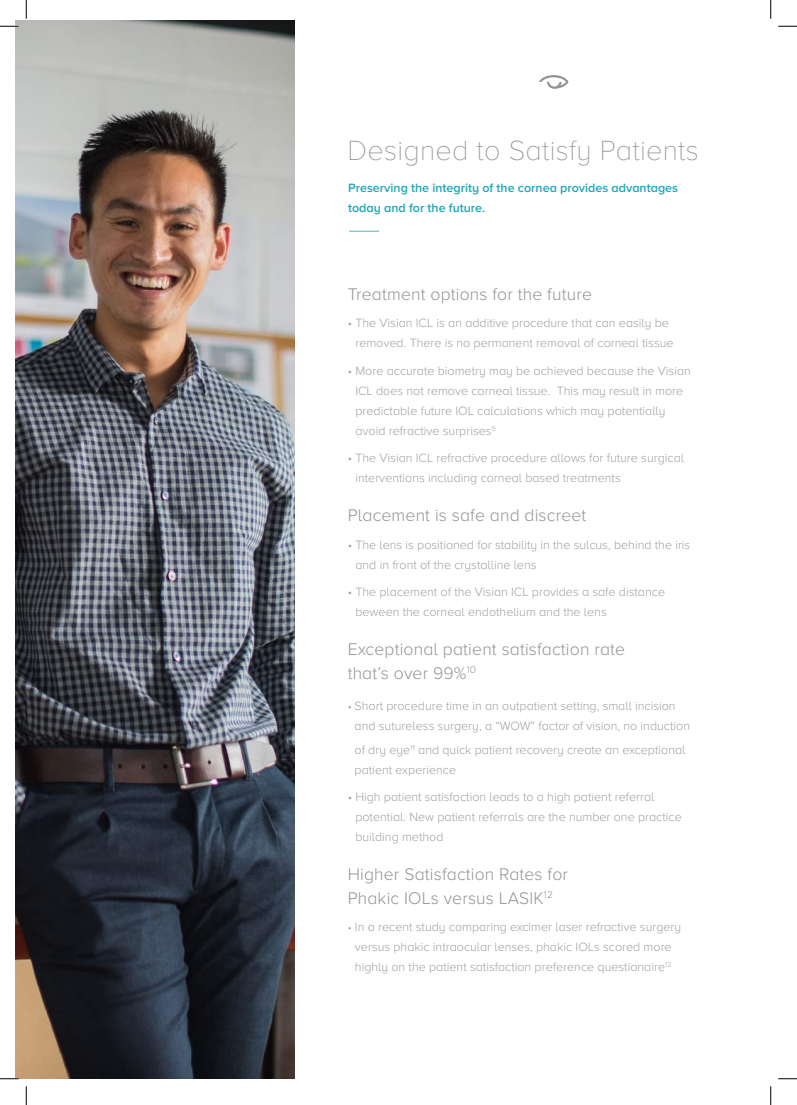
<style>
.page{position:relative;width:797px;height:1105px;background:#fff}
.page>*{position:absolute;margin:0;border:0;box-sizing:border-box;transform-origin:0 0}
.t1{font:100 28.75px "Proxima Nova A";letter-spacing:.01em;color:#919495}
.t2{font:300 17.5px/23.8px "Proxima Nova A";letter-spacing:.01em;color:#919495}
.t3{font:300 12.5px/20px "Proxima Nova A";color:#9ea1a2}
.t4{font:600 12.5px/20px "Proxima Nova A";color:#1aa8ba}
.s1{font-size:11.25px}
</style>
<div class="page">
<svg style="left:539px;top:75px;width:29px;height:14px"></svg>
<hr style="left:349px;top:231px;width:30px;height:1px;background:#55b6b3">
<img style="left:16px;top:20px;width:279px;height:1059px">
<svg style="left:0;top:25px;width:19px;height:2px"></svg>
<svg style="left:778px;top:25px;width:19px;height:2px"></svg>
<svg style="left:0;top:1078px;width:19px;height:1px"></svg>
<svg style="left:778px;top:1078px;width:19px;height:1px"></svg>
<svg style="left:25px;top:0;width:2px;height:19px"></svg>
<svg style="left:25px;top:1086px;width:2px;height:19px"></svg>
<svg style="left:770px;top:0;width:1px;height:19px"></svg>
<svg style="left:770px;top:1086px;width:1px;height:19px"></svg>
<h1 class="t1" style="left:347px;top:133px;width:353px">Designed to Satisfy Patients</h1>
<p class="t4" style="left:348px;top:178px;width:331px">Preserving the integrity of the cornea provides advantages today and for the future.</p>
<h2 class="t2" style="left:348px;top:282px;width:246px">Treatment options for the future</h2>
<p class="t3" style="left:355px;top:313px;width:320px;text-indent:-8px">• The Visian ICL is an additive procedure that can easily be removed. There is no permanent removal of corneal tissue</p>
<p class="t3" style="left:355px;top:361px;width:337px;text-indent:-8px">• More accurate biometry may be achieved because the Visian ICL does not remove corneal tissue. This may result in more predictable future IOL calculations which may potentially avoid refractive surprises<sup>9</sup></p>
<p class="t3" style="left:355px;top:448px;width:330px;text-indent:-8px">• The Visian ICL refractive procedure allows for future surgical interventions including corneal based treatments</p>
<h2 class="t2" style="left:348px;top:504px;width:240px">Placement is safe and discreet</h2>
<p class="t3" style="left:355px;top:535px;width:336px;text-indent:-8px">• The lens is positioned for stability in the sulcus, behind the iris and in front of the crystalline lens</p>
<p class="t3" style="left:355px;top:582px;width:311px;text-indent:-8px">• The placement of the Visian ICL provides a safe distance beween the corneal endothelium and the lens</p>
<h2 class="t2" style="left:348px;top:637px;width:279px">Exceptional patient satisfaction rate that’s over 99%<sup>10</sup></h2>
<p class="t3" style="left:354px;top:696px;width:337px;text-indent:-7px"><span class="s1">•</span> Short procedure time in an outpatient setting, small incision and sutureless surgery, a “WOW” factor of vision, no induction</p>
<p class="t3" style="left:354px;top:740px;width:332px">of dry eye<sup>11</sup> and quick patient recovery create an exceptional patient experience</p>
<p class="t3" style="left:355px;top:787px;width:328px;text-indent:-8px">• High patient satisfaction leads to a high patient referral potential. New patient referrals are the number one practice building method</p>
<h2 class="t2" style="left:348px;top:862px;width:222px">Higher Satisfaction Rates for<br>Phakic IOLs versus LASIK<sup>12</sup></h2>
<p class="t3" style="left:348px;top:917px;width:335px;text-align:center"><span class="s1">•</span> In a recent study comparing excimer laser refractive surgery versus phakic intraocular lenses, phakic IOLs scored more highly on the patient satisfaction preference questionaire<sup>12</sup></p>
</div>
